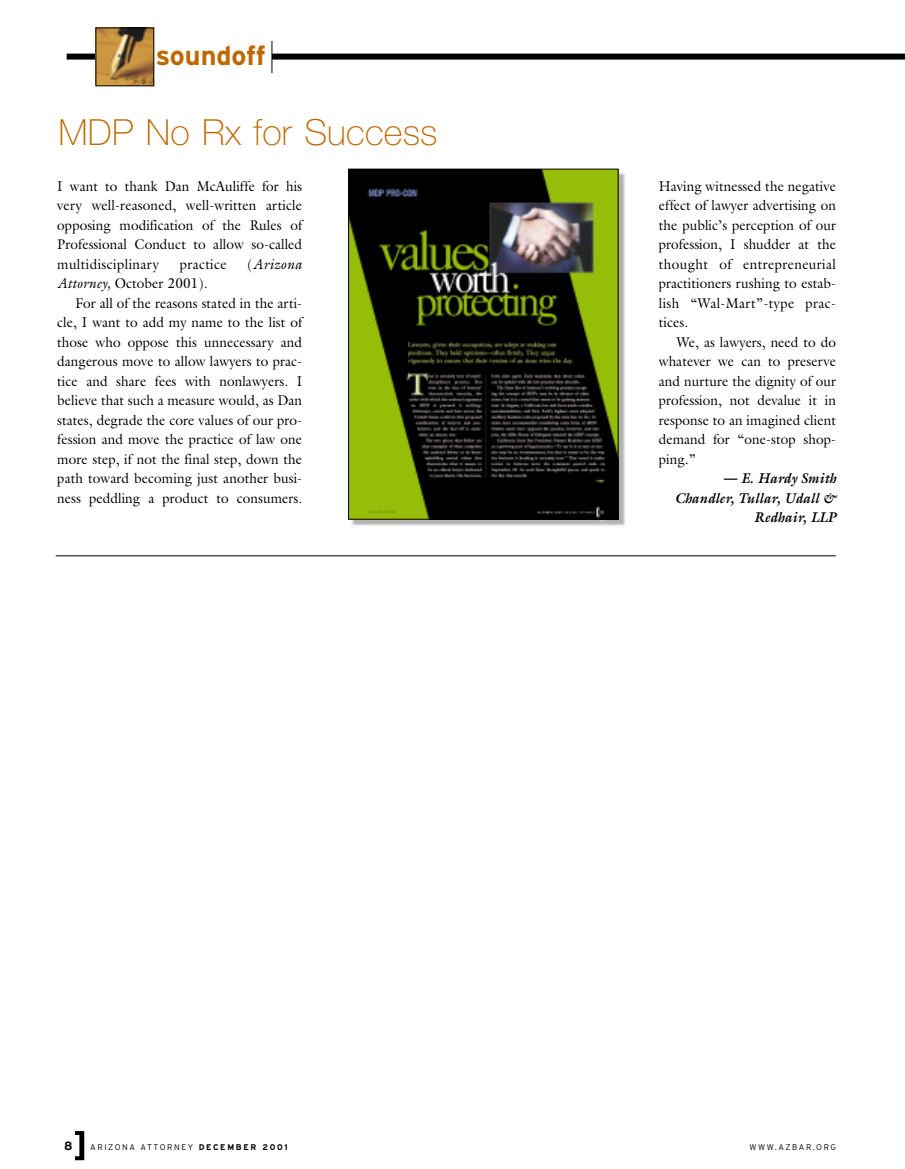
<style>
.page{position:relative;width:905px;height:1169px;background:#fff}
.page>*{position:absolute;margin:0;border:0;box-sizing:border-box;transform-origin:0 0}
.t1{font:100 36px "Helvetica Neue";letter-spacing:.005em;color:#bc6903}
.t2{font:700 27px "Interstate";color:#bc6903}
.t3{font:14.25px/19.5px "Galliard";letter-spacing:.005em;color:#000;text-align:justify;scale:.95 1}
.t4{font:italic 700 14.25px/19.5px "Galliard";letter-spacing:.005em;color:#000;text-align:right;scale:.95 1}
.t5{font:14.25px "Galliard";letter-spacing:.03em;color:#000;scale:.95 1}
.t6{font:italic 14.25px "Galliard";letter-spacing:.025em;color:#000;scale:.95 1}
.t7{font:700 12px "Interstate";color:#000}
.t8{font:300 8.25px "Interstate";letter-spacing:.19em;color:#000}
.s1{font-style:normal}
.s2{font-style:italic}
.s3{font-weight:700}
</style>
<div class="page">
<svg style="left:75px;top:1131px;width:9px;height:29px"></svg>
<div style="left:67px;top:54px;width:29px;height:6px;background:#000"></div>
<div style="left:272px;top:54px;width:632px;height:6px;background:#000"></div>
<hr style="left:271px;top:41px;width:1px;height:32px;background:#000">
<img style="left:97px;top:30px;width:55px;height:54px">
<div style="left:95px;top:28px;width:59px;height:58px;border:1px solid #000"></div>
<hr style="left:56px;top:555px;width:779px;height:1px;background:#000">
<img style="left:351px;top:171px;width:275px;height:355px">
<img style="left:350px;top:171px;width:266px;height:346px">
<div style="left:348px;top:169px;width:270px;height:350px;border:1px solid #000"></div>
<h2 class="t2" style="left:156px;top:45px;width:112px">soundoff</h2>
<h1 class="t1" style="left:59px;top:119px;width:380px">MDP No Rx for Success</h1>
<p class="t3" style="left:57px;top:177px;width:259px">I want to thank Dan McAuliffe for his very well-reasoned, well-written article opposing modification of the Rules of Professional Conduct to allow so-called multidisciplinary</p>
<p class="t5" style="left:180px;top:258px;width:51px">practice</p>
<p class="t6" style="left:247px;top:258px;width:59px"><span class="s1">(</span>Arizona</p>
<p class="t3" style="left:57px;top:275px;width:159px"><span class="s2">Attorney,</span> October 2001).</p>
<p class="t3" style="left:75px;top:294px;width:240px">For all of the reasons stated in the arti-</p>
<p class="t3" style="left:57px;top:314px;width:259px">cle, I want to add my name to the list of</p>
<p class="t3" style="left:57px;top:333px;width:259px">those who oppose this unnecessary and</p>
<p class="t3" style="left:57px;top:353px;width:259px">dangerous move to allow lawyers to prac-</p>
<p class="t3" style="left:57px;top:372px;width:259px">tice and share fees with nonlawyers. I</p>
<p class="t3" style="left:57px;top:392px;width:259px">believe that such a measure would, as Dan</p>
<p class="t3" style="left:57px;top:411px;width:259px">states, degrade the core values of our pro-</p>
<p class="t3" style="left:57px;top:431px;width:259px">fession and move the practice of law one</p>
<p class="t3" style="left:57px;top:450px;width:259px">more step, if not the final step, down the</p>
<p class="t3" style="left:57px;top:470px;width:259px">path toward becoming just another busi-</p>
<p class="t3" style="left:57px;top:489px;width:259px">ness peddling a product to consumers.</p>
<p class="t3" style="left:658px;top:177px;width:188px">Having witnessed the negative effect of lawyer advertising on the public’s perception of our profession, I shudder at the thought of entrepreneurial practitioners rushing to estab&shy;lish “Wal-Mart”-type prac&shy;tices.</p>
<p class="t3" style="left:658px;top:333px;width:188px;text-indent:18px">We, as lawyers, need to do whatever we can to preserve and nurture the dignity of our profession, not devalue it in response to an imagined client demand for “one-stop shop&shy;ping.”</p>
<p class="t4" style="left:674px;top:470px;width:171px">— E. Hardy Smith<br>Chandler, Tullar, Udall &amp;<br>Redhair, LLP</p>
<p class="t7" style="left:64px;top:1141px;width:10px">8</p>
<p class="t8" style="left:90px;top:1143px;width:199px">ARIZONA ATTORNEY <span class="s3">DECEMBER 2001</span></p>
<p class="t8" style="left:749px;top:1143px;width:88px">WWW.AZBAR.ORG</p>
</div>
